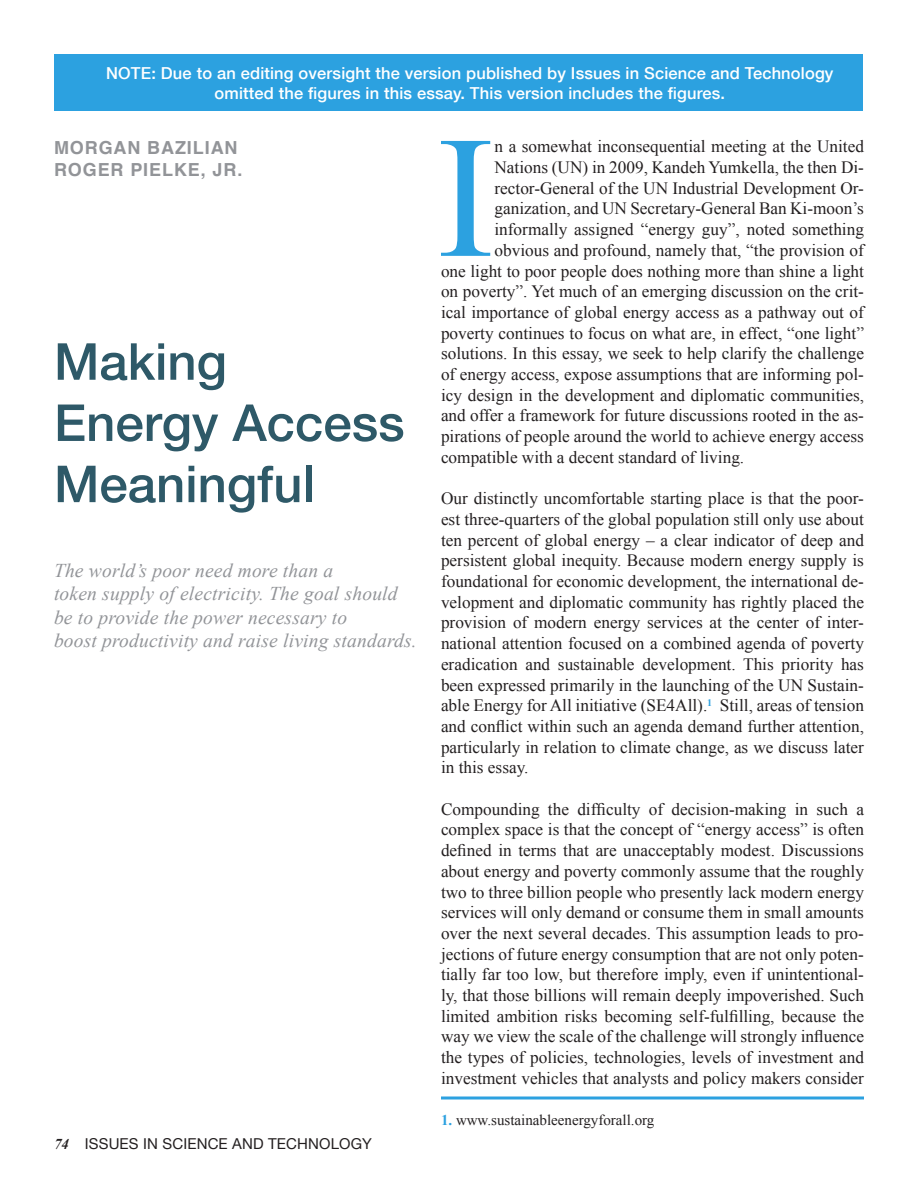
<style>
.page{position:relative;width:918px;height:1188px;background:#fff}
.page>*{position:absolute;margin:0;border:0;box-sizing:border-box;transform-origin:0 0}
.t1{font:173.55px "Times New Roman";color:#2ca1e0}
.t2{font:500 51px "Helvetica Neue";color:#2e5968}
.t3{font:italic 19.5px "Times New Roman";letter-spacing:.01em;color:#929498}
.t4{font:700 18px "Helvetica";letter-spacing:.05em;color:#929498}
.t5{font:17.25px/20.7px "Times New Roman";color:#231f20;text-align:justify}
.t6{font:500 16.5px/19.8px "Helvetica Neue";letter-spacing:.01em;color:#fff;text-align:center}
.t7{font:15px "Times New Roman";color:#231f20}
.t8{font:15px "Helvetica Neue";letter-spacing:.01em;color:#231f20}
.s1{font-family:"Times New Roman";font-weight:700;font-style:italic}
.s2{font-weight:700;color:#2ca1e0}
</style>
<div class="page">
<svg style="left:441px;top:1096px;width:423px;height:4px;background:#60b8e7"></svg>
<div style="left:55px;top:54px;width:808px;height:57px;background:#2ca1e0"></div>
<p class="t6" style="left:106px;top:62px;width:729px">NOTE: Due to an editing oversight the version published by Issues in Science and Technology omitted the figures in this essay. This version includes the figures.</p>
<p class="t4" style="left:54px;top:133px;width:185px">MORGAN BAZILIAN</p>
<p class="t4" style="left:54px;top:155px;width:190px">ROGER PIELKE, JR.</p>
<p class="t2" style="left:54px;top:321px;width:174px">Making</p>
<p class="t2" style="left:54px;top:382px;width:352px">Energy Access</p>
<p class="t2" style="left:54px;top:443px;width:262px">Meaningful</p>
<p class="t3" style="left:54px;top:557px;width:281px">The world’s poor need more than a</p>
<p class="t3" style="left:54px;top:580px;width:345px">token supply of electricity. The goal should</p>
<p class="t3" style="left:54px;top:604px;width:295px">be to provide the power necessary to</p>
<p class="t3" style="left:54px;top:627px;width:364px">boost productivity and raise living standards.</p>
<p class="t8" style="left:54px;top:1132px;width:320px"><span class="s1">74</span> ISSUES IN SCIENCE AND TECHNOLOGY</p>
<p class="t1" style="left:437px;top:81px;width:59px">I</p>
<p class="t5" style="left:494px;top:136px;width:371px">n a somewhat inconsequential meeting at the United</p>
<p class="t5" style="left:494px;top:157px;width:371px">Nations (UN) in 2009, Kandeh Yumkella, the then Di-</p>
<p class="t5" style="left:494px;top:177px;width:371px">rector-General of the UN Industrial Development Or-</p>
<p class="t5" style="left:494px;top:198px;width:371px">ganization, and UN Secretary-General Ban Ki-moon’s</p>
<p class="t5" style="left:494px;top:219px;width:371px">informally assigned “energy guy”, noted something</p>
<p class="t5" style="left:494px;top:239px;width:371px">obvious and profound, namely that, “the provision of</p>
<p class="t5" style="left:441px;top:260px;width:425px">one light to poor people does nothing more than shine a light</p>
<p class="t5" style="left:441px;top:281px;width:424px">on poverty”. Yet much of an emerging discussion on the crit-</p>
<p class="t5" style="left:441px;top:302px;width:425px">ical importance of global energy access as a pathway out of</p>
<p class="t5" style="left:441px;top:322px;width:425px">poverty continues to focus on what are, in effect, “one light”</p>
<p class="t5" style="left:441px;top:343px;width:425px">solutions. In this essay, we seek to help clarify the challenge</p>
<p class="t5" style="left:441px;top:364px;width:424px">of energy access, expose assumptions that are informing pol-</p>
<p class="t5" style="left:441px;top:384px;width:425px">icy design in the development and diplomatic communities,</p>
<p class="t5" style="left:441px;top:405px;width:424px">and offer a framework for future discussions rooted in the as-</p>
<p class="t5" style="left:441px;top:426px;width:425px">pirations of people around the world to achieve energy access</p>
<p class="t5" style="left:441px;top:446px;width:305px">compatible with a decent standard of living.</p>
<p class="t5" style="left:441px;top:488px;width:425px">Our distinctly uncomfortable starting place is that the poor&shy;est three-quarters of the global population still only use about ten percent of global energy – a clear indicator of deep and persistent global inequity. Because modern energy supply is foundational for economic development, the international de&shy;velopment and diplomatic community has rightly placed the provision of modern energy services at the center of inter&shy;national attention focused on a combined agenda of poverty eradication and sustainable development. This priority has been expressed primarily in the launching of the UN Sustain&shy;able Energy for All initiative (SE4All).<sup>1</sup> Still, areas of tension and conflict within such an agenda demand further attention, particularly in relation to climate change, as we discuss later in this essay.</p>
<p class="t5" style="left:441px;top:798px;width:425px">Compounding the difficulty of decision-making in such a complex space is that the concept of “energy access” is often defined in terms that are unacceptably modest. Discussions about energy and poverty commonly assume that the roughly two to three billion people who presently lack modern energy services will only demand or consume them in small amounts over the next several decades. This assumption leads to pro&shy;jections of future energy consumption that are not only poten&shy;tially far too low, but therefore imply, even if unintentional&shy;ly, that those billions will remain deeply impoverished. Such limited ambition risks becoming self-fulfilling, because the way we view the scale of the challenge will strongly influence the types of policies, technologies, levels of investment and investment vehicles that analysts and policy makers consider</p>
<p class="t7" style="left:441px;top:1110px;width:215px"><span class="s2">1.</span> www.sustainableenergyforall.org</p>
</div>
